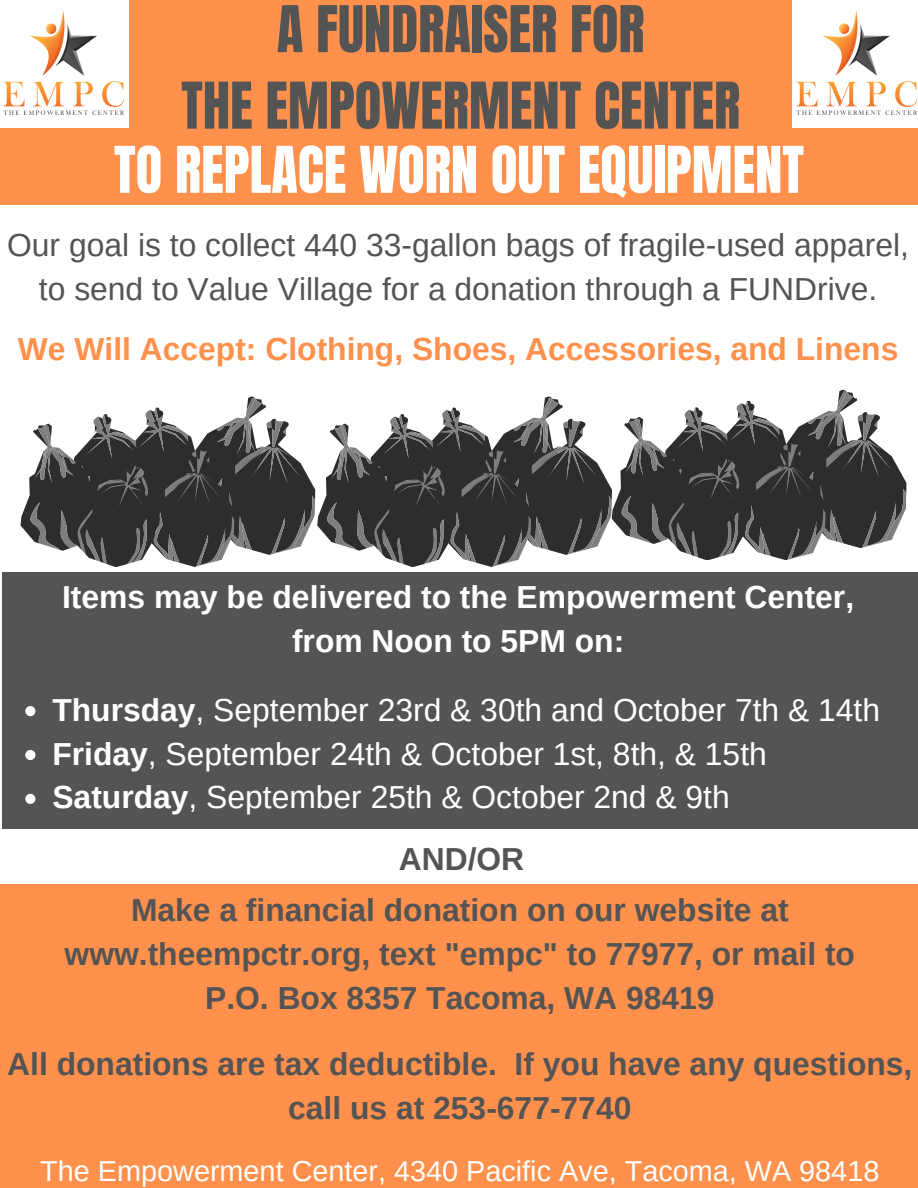
<style>
.page{position:relative;width:918px;height:1188px;background:#fff}
.page>*{position:absolute;margin:0;border:0;box-sizing:border-box;transform-origin:0 0}
.t1{font:54.75px "Anton";color:#545454}
.t2{font:54.75px "Anton";color:#fff}
.t3{font:700 31.8px/43.8px "Arimo";color:#545454;text-align:center}
.t4{font:31.8px "Arimo";color:#fff}
.t5{font:31.8px/43.8px "Arimo";color:#545454;text-align:center}
.t6{font:700 31.8px "Arimo";color:#fff}
.t7{font:700 31.8px "Arimo";color:#ff914d}
.t8{font:28.8px "Arimo";color:#fff}
.s1{font-weight:700}
</style>
<div class="page">
<div style="left:0;top:0;width:918px;height:205px;background:#ff914d"></div>
<div style="left:0;top:884px;width:918px;height:304px;background:#ff914d"></div>
<div style="left:2px;top:572px;width:916px;height:257px;background:#545454"></div>
<svg style="left:20px;top:389px;width:887px;height:178px"></svg>
<div style="left:0;top:0;width:128px;height:127px;background:#fff"></div>
<div style="left:792px;top:0;width:126px;height:127px;background:#fff"></div>
<img style="left:4px;top:12px;width:119px;height:102px">
<svg style="left:25px;top:706px;width:10px;height:10px"></svg>
<svg style="left:25px;top:750px;width:10px;height:10px"></svg>
<svg style="left:25px;top:794px;width:10px;height:10px"></svg>
<img style="left:797px;top:12px;width:119px;height:102px">
<p class="t1" style="left:277px;top:-10px;width:369px">A FUNDRAISER FOR</p>
<p class="t1" style="left:181px;top:66px;width:561px">THE EMPOWERMENT CENTER</p>
<p class="t2" style="left:114px;top:131px;width:692px">TO REPLACE WORN OUT EQUIPMENT</p>
<p class="t5" style="left:7px;top:223px;width:903px">Our goal is to collect 440 33-gallon bags of fragile-used apparel, to send to Value Village for a donation through a FUNDrive.</p>
<p class="t7" style="left:18px;top:331px;width:882px">We Will Accept: Clothing, Shoes, Accessories, and Linens</p>
<p class="t6" style="left:62px;top:579px;width:794px">Items may be delivered to the Empowerment Center,</p>
<p class="t6" style="left:292px;top:623px;width:334px">from Noon to 5PM on:</p>
<p class="t4" style="left:52px;top:692px;width:829px"><span class="s1">Thursday</span>, September 23rd &amp; 30th and October 7th &amp; 14th</p>
<p class="t4" style="left:52px;top:736px;width:716px"><span class="s1">Friday</span>, September 24th &amp; October 1st, 8th, &amp; 15th</p>
<p class="t4" style="left:52px;top:780px;width:679px"><span class="s1">Saturday</span>, September 25th &amp; October 2nd &amp; 9th</p>
<p class="t3" style="left:399px;top:837px;width:127px">AND/OR</p>
<p class="t3" style="left:65px;top:888px;width:792px">Make a financial donation on our website at www.theempctr.org, text "empc" to 77977, or mail to</p>
<p class="t3" style="left:205px;top:976px;width:511px">P.O. Box 8357 Tacoma, WA 98419</p>
<p class="t3" style="left:7px;top:1042px;width:907px">All donations are tax deductible. If you have any questions, call us at 253-677-7740</p>
<p class="t8" style="left:40px;top:1155px;width:841px">The Empowerment Center, 4340 Pacific Ave, Tacoma, WA 98418</p>
</div>
